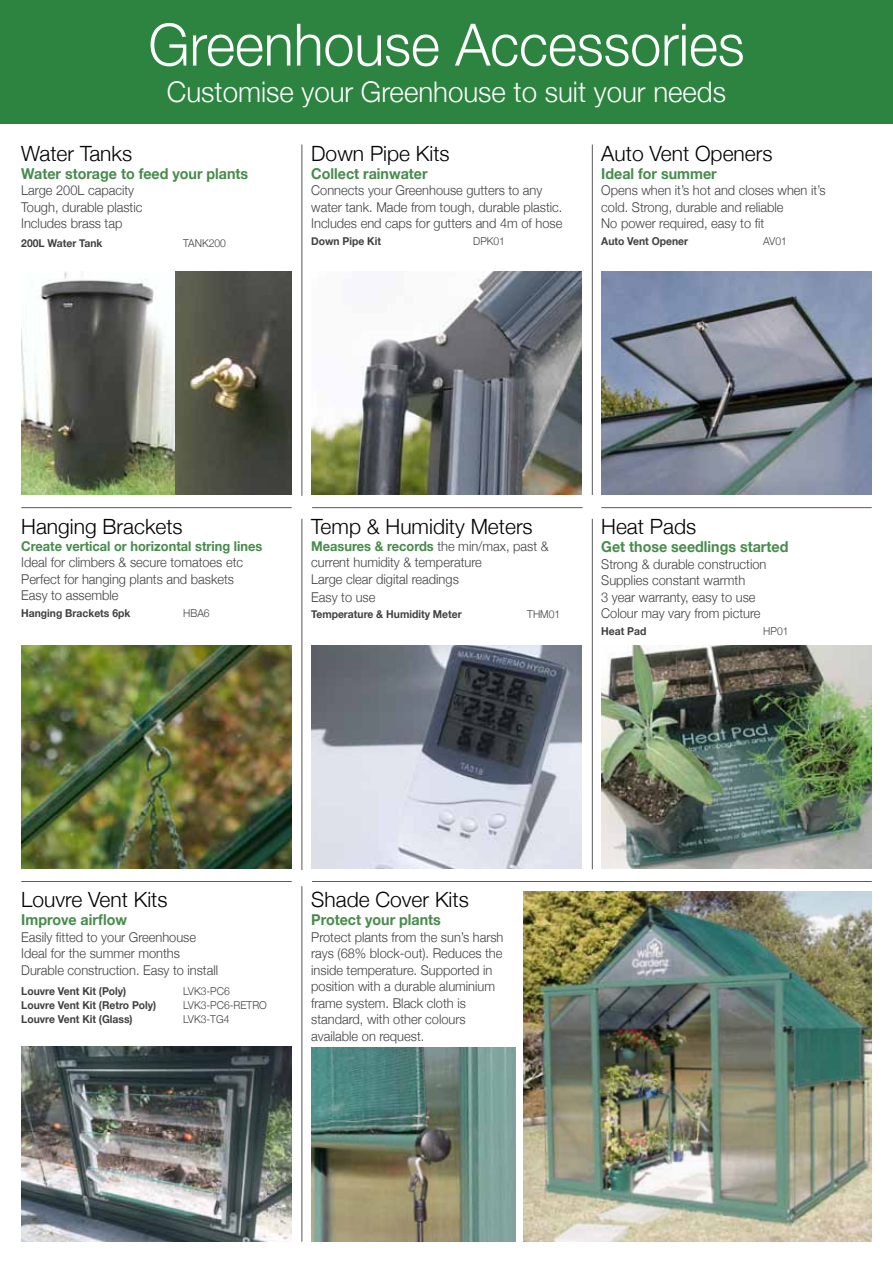
<style>
.page{position:relative;width:893px;height:1263px;background:#fff}
.page>*{position:absolute;margin:0;border:0;box-sizing:border-box;transform-origin:0 0}
.t1{font:300 58.5px "Helvetica Neue";color:#fff;scale:.95 1}
.t2{font:300 28.5px "Helvetica Neue";color:#fff}
.t3{font:300 21px "Helvetica Neue";color:#000}
.t4{font:700 15px "Helvetica Neue";color:#478b4b;scale:.95 1}
.t5{font:300 13.5px/16.5px "Helvetica Neue";color:#414042;scale:.95 1}
.t6{font:700 13.5px "Helvetica Neue";color:#478b4b;scale:.95 1}
.t7{font:700 10.8px "Helvetica Neue";color:#414042;scale:.95 1}
.t8{font:300 10.8px "Helvetica Neue";color:#414042;scale:.95 1}
.s1{font-weight:700;color:#478b4b}
</style>
<div class="page">
<img style="left:21px;top:1046px;width:271px;height:196px">
<div style="left:0;top:0;width:893px;height:123px;background:#2c8440"></div>
<img style="left:523px;top:892px;width:349px;height:350px">
<img style="left:21px;top:272px;width:154px;height:223px">
<img style="left:311px;top:272px;width:271px;height:223px">
<img style="left:601px;top:272px;width:271px;height:223px">
<img style="left:21px;top:645px;width:271px;height:223px">
<img style="left:311px;top:645px;width:271px;height:223px">
<img style="left:601px;top:645px;width:271px;height:223px">
<img style="left:311px;top:1047px;width:205px;height:195px">
<hr style="left:302px;top:519px;width:1px;height:351px;background:#58595b">
<hr style="left:592px;top:519px;width:1px;height:350px;background:#58595b">
<hr style="left:302px;top:145px;width:1px;height:351px;background:#58595b">
<hr style="left:592px;top:145px;width:1px;height:350px;background:#58595b">
<hr style="left:21px;top:881px;width:271px;height:1px;background:#58595b">
<hr style="left:21px;top:507px;width:271px;height:1px;background:#58595b">
<hr style="left:302px;top:886px;width:1px;height:356px;background:#58595b">
<hr style="left:312px;top:881px;width:313px;height:1px;background:#58595b">
<hr style="left:312px;top:507px;width:271px;height:1px;background:#58595b">
<hr style="left:601px;top:881px;width:271px;height:1px;background:#58595b">
<hr style="left:601px;top:507px;width:271px;height:1px;background:#58595b">
<img style="left:175px;top:272px;width:117px;height:223px">
<h1 class="t1" style="left:148px;top:-2px;width:629px">Greenhouse Accessories</h1>
<h2 class="t2" style="left:167px;top:68px;width:561px">Customise your Greenhouse to suit your needs</h2>
<h3 class="t3" style="left:21px;top:136px;width:112px">Water Tanks</h3>
<p class="t4" style="left:21px;top:162px;width:240px">Water storage to feed your plants</p>
<p class="t5" style="left:21px;top:181px;width:129px">Large 200L capacity<br>Tough, durable plastic<br>Includes brass tap</p>
<p class="t7" style="left:21px;top:235px;width:87px">200L Water Tank</p>
<p class="t8" style="left:183px;top:235px;width:47px">TANK200</p>
<h3 class="t3" style="left:311px;top:136px;width:140px">Down Pipe Kits</h3>
<p class="t4" style="left:311px;top:162px;width:124px">Collect rainwater</p>
<p class="t5" style="left:311px;top:181px;width:266px">Connects your Greenhouse gutters to any water tank. Made from tough, durable plastic.<br>Includes end caps for gutters and 4m of hose</p>
<p class="t7" style="left:311px;top:233px;width:75px">Down Pipe Kit</p>
<p class="t8" style="left:473px;top:232px;width:35px">DPK01</p>
<h3 class="t3" style="left:601px;top:136px;width:173px">Auto Vent Openers</h3>
<p class="t4" style="left:601px;top:162px;width:123px">Ideal for summer</p>
<p class="t5" style="left:601px;top:181px;width:238px">Opens when it’s hot and closes when it’s cold. Strong, durable and reliable<br>No power required, easy to fit</p>
<p class="t7" style="left:601px;top:233px;width:93px">Auto Vent Opener</p>
<p class="t8" style="left:763px;top:232px;width:26px">AV01</p>
<h3 class="t3" style="left:21px;top:510px;width:163px">Hanging Brackets</h3>
<p class="t6" style="left:21px;top:535px;width:255px">Create vertical or horizontal string lines</p>
<p class="t5" style="left:21px;top:553px;width:235px">Ideal for climbers &amp; secure tomatoes etc<br>Perfect for hanging plants and baskets<br>Easy to assemble</p>
<p class="t7" style="left:21px;top:604px;width:116px">Hanging Brackets 6pk</p>
<p class="t8" style="left:183px;top:604px;width:29px">HBA6</p>
<h3 class="t3" style="left:311px;top:510px;width:223px">Temp &amp; Humidity Meters</h3>
<p class="t5" style="left:311px;top:536px;width:251px"><span class="s1">Measures &amp; records</span> the min/max, past &amp; current humidity &amp; temperature<br>Large clear digital readings</p>
<p class="t5" style="left:311px;top:587px;width:69px">Easy to use</p>
<p class="t7" style="left:311px;top:606px;width:160px">Temperature &amp; Humidity Meter</p>
<p class="t8" style="left:527px;top:606px;width:36px">THM01</p>
<h3 class="t3" style="left:601px;top:510px;width:96px">Heat Pads</h3>
<p class="t4" style="left:601px;top:535px;width:198px">Get those seedlings started</p>
<p class="t5" style="left:601px;top:554px;width:175px">Strong &amp; durable construction<br>Supplies constant warmth<br>3 year warranty, easy to use<br>Colour may vary from picture</p>
<p class="t7" style="left:601px;top:622px;width:49px">Heat Pad</p>
<p class="t8" style="left:763px;top:622px;width:28px">HP01</p>
<h3 class="t3" style="left:21px;top:883px;width:148px">Louvre Vent Kits</h3>
<p class="t4" style="left:21px;top:908px;width:113px">Improve airflow</p>
<p class="t5" style="left:21px;top:928px;width:209px">Easily fitted to your Greenhouse<br>Ideal for the summer months<br>Durable construction. Easy to install</p>
<p class="t7" style="left:21px;top:982px;width:112px">Louvre Vent Kit (Poly)</p>
<p class="t8" style="left:183px;top:982px;width:50px">LVK3-PC6</p>
<p class="t7" style="left:21px;top:996px;width:144px">Louvre Vent Kit (Retro Poly)</p>
<p class="t8" style="left:183px;top:996px;width:68px">LVK3-PC6-Retro</p>
<p class="t7" style="left:21px;top:1010px;width:119px">Louvre Vent Kit (Glass)</p>
<p class="t8" style="left:183px;top:1010px;width:50px">LVK3-TG4</p>
<h3 class="t3" style="left:311px;top:883px;width:159px">Shade Cover Kits</h3>
<p class="t4" style="left:311px;top:908px;width:138px">Protect your plants</p>
<p class="t5" style="left:311px;top:928px;width:204px">Protect plants from the sun’s harsh rays (68% block-out). Reduces the inside temperature. Supported in position with a durable aluminium frame system. Black cloth is standard, with other colours available on request.</p>
</div>
